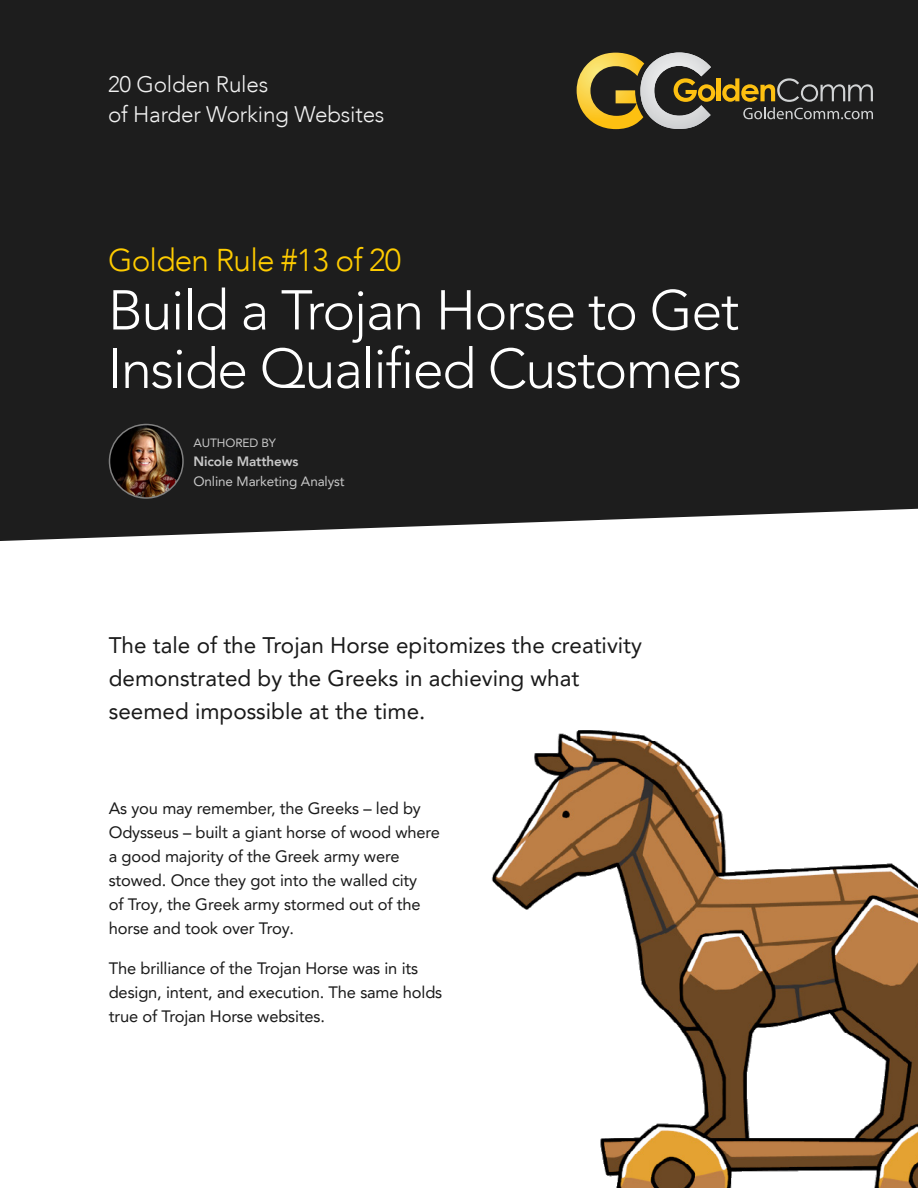
<style>
.page{position:relative;width:918px;height:1188px;background:#fff}
.page>*{position:absolute;margin:0;border:0;box-sizing:border-box;transform-origin:0 0}
.t1{font:300 55.5px/58.5px "Avenir LT";letter-spacing:-.025em;color:#fff}
.t2{font:300 31.5px "Avenir LT";letter-spacing:-.025em;color:#fc0}
.t3{font:22.5px/33px "Avenir LT";color:#1a1a1a}
.t4{font:300 22.5px/30px "Avenir LT";letter-spacing:-.01em;color:#f1f1f1}
.t5{font:16.5px/24px "Avenir LT";letter-spacing:-.01em;color:#1a1a1a}
.t6{font:13.5px "Avenir LT";letter-spacing:-.01em;color:#c8c8c8}
.t7{font:800 13.5px "Avenir LT";letter-spacing:-.01em;color:#c8c8c8}
.t8{font:12px "Avenir LT";letter-spacing:-.01em;color:#c8c8c8}
</style>
<div class="page">
<div style="left:0;top:0;width:918px;height:541px;background:#1d1d1d"></div>
<svg style="left:577px;top:52px;width:138px;height:77px;background:#80734b"></svg>
<hr style="left:717px;top:78px;width:4px;height:23px;background:#fdc011">
<svg style="left:722px;top:78px;width:151px;height:41px;background:#4b4637"></svg>
<img style="left:491px;top:730px;width:427px;height:458px">
<img style="left:110px;top:424px;width:73px;height:74px;border-radius:37px">
<div style="left:109px;top:424px;width:75px;height:75px;border:2px solid #808080;border-radius:50%"></div>
<h3 class="t4" style="left:108px;top:69px;width:278px">20 Golden Rules<br>of Harder Working Websites</h3>
<h2 class="t2" style="left:108px;top:242px;width:295px">Golden Rule #13 of 20</h2>
<h1 class="t1" style="left:108px;top:281px;width:636px">Build a Trojan Horse to Get<br>Inside Qualified Customers</h1>
<p class="t8" style="left:194px;top:436px;width:84px">AUTHORED BY</p>
<p class="t7" style="left:194px;top:454px;width:106px">Nicole Matthews</p>
<p class="t6" style="left:194px;top:473px;width:152px">Online Marketing Analyst</p>
<h3 class="t3" style="left:109px;top:629px;width:535px">The tale of the Trojan Horse epitomizes the creativity demonstrated by the Greeks in achieving what seemed impossible at the time.</h3>
<p class="t5" style="left:109px;top:796px;width:333px">As you may remember, the Greeks – led by Odysseus – built a giant horse of wood where a good majority of the Greek army were stowed. Once they got into the walled city<br>of Troy, the Greek army stormed out of the horse and took over Troy.</p>
<p class="t5" style="left:109px;top:956px;width:335px">The brilliance of the Trojan Horse was in its design, intent, and execution. The same holds true of Trojan Horse websites.</p>
</div>
